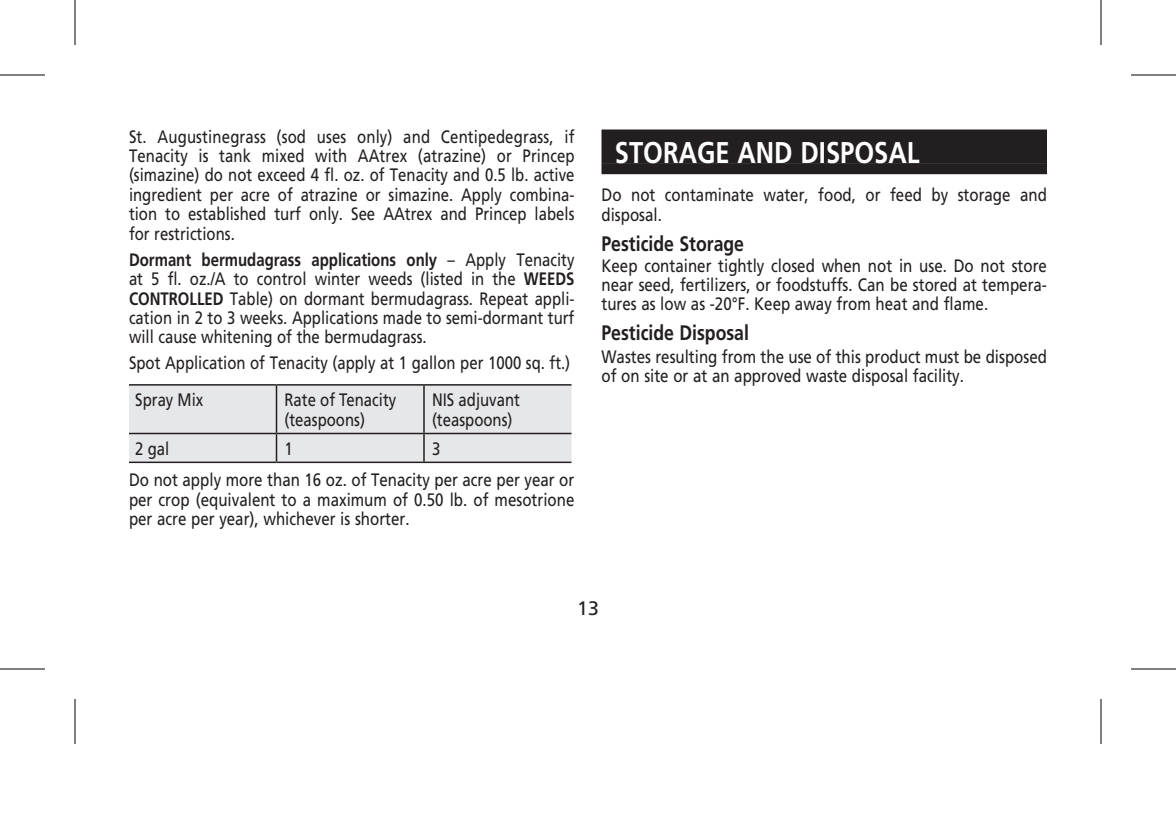
<style>
.page{position:relative;width:1176px;height:831px;background:#fff}
.page>*{position:absolute;margin:0;border:0;box-sizing:border-box;transform-origin:0 0}
.t1{font:700 30px "Frutiger";color:#fff;scale:.85 1}
.t2{font:700 21px "Frutiger";color:#231f20;scale:.84 1}
.t3{font:19.5px "Frutiger";color:#231f20}
.t4{font:18px/19.5px "Frutiger";color:#231f20;scale:.83 1}
.t5{font:18px/19.8px "Frutiger";color:#231f20;scale:.84 1}
.s1{font-weight:700}
</style>
<div class="page">
<hr style="left:129px;top:384px;width:148px;height:2px;background:#231f20">
<hr style="left:277px;top:384px;width:147px;height:2px;background:#231f20">
<hr style="left:424px;top:384px;width:148px;height:2px;background:#231f20">
<svg style="left:129px;top:385px;width:443px;height:77px;background:#dfe0e2"></svg>
<hr style="left:424px;top:433px;width:148px;height:1px;background:#231f20">
<hr style="left:423px;top:434px;width:2px;height:28px;background:#231f20">
<hr style="left:129px;top:462px;width:148px;height:1px;background:#231f20">
<hr style="left:277px;top:462px;width:147px;height:1px;background:#231f20">
<hr style="left:424px;top:462px;width:148px;height:1px;background:#231f20">
<div style="left:602px;top:129px;width:445px;height:34px;background:#231f20"></div>
<div style="left:602px;top:163px;width:445px;height:11px;background:#231f20"></div>
<hr style="left:0;top:74px;width:45px;height:2px;background:#000">
<hr style="left:1131px;top:74px;width:45px;height:2px;background:#000">
<hr style="left:0;top:668px;width:45px;height:2px;background:#000">
<hr style="left:1131px;top:668px;width:45px;height:2px;background:#000">
<hr style="left:74px;top:0;width:2px;height:45px;background:#000">
<hr style="left:74px;top:699px;width:2px;height:45px;background:#000">
<hr style="left:1100px;top:0;width:2px;height:45px;background:#000">
<hr style="left:1100px;top:699px;width:2px;height:45px;background:#000">
<p class="t4" style="left:129px;top:127px;width:539px;text-align:justify">St. Augustinegrass (sod uses only) and Centipedegrass, if Tenacity is tank mixed with AAtrex (atrazine) or Princep (simazine) do not exceed 4 fl. oz. of Tenacity and 0.5 lb. active ingredient per acre of atrazine or simazine. Apply combina&shy;tion to established turf only. See AAtrex and Princep labels for restrictions.</p>
<p class="t4" style="left:129px;top:250px;width:538px;text-align:justify"><span class="s1">Dormant bermudagrass applications only</span> – Apply Tenacity at 5 fl. oz./A to control winter weeds (listed in the <span class="s1">WEEDS CONTROLLED</span> Table) on dormant bermudagrass. Repeat appli&shy;cation in 2 to 3 weeks. Applications made to semi-dormant turf will cause whitening of the bermudagrass.</p>
<p class="t4" style="left:135px;top:344px;width:526px;line-height:36.9px;text-indent:-6px">Spot Application of Tenacity (apply at 1 gallon per 1000 sq. ft.)<br>Spray Mix</p>
<p class="t4" style="left:284px;top:390px;width:136px">Rate of Tenacity (teaspoons)</p>
<p class="t4" style="left:432px;top:390px;width:108px">NIS adjuvant (teaspoons)</p>
<p class="t4" style="left:135px;top:439px;width:43px">2 gal</p>
<p class="t4" style="left:285px;top:439px;width:12px">1</p>
<p class="t4" style="left:129px;top:433px;width:538px;line-height:31.2px;text-indent:303px">3<br>Do not apply more than 16 oz. of Tenacity per acre per year or</p>
<p class="t5" style="left:129px;top:490px;width:532px">per crop (equivalent to a maximum of 0.50 lb. of mesotrione per acre per year), whichever is shorter.</p>
<h1 class="t1" style="left:615px;top:135px;width:360px">STORAGE AND DISPOSAL</h1>
<p class="t5" style="left:602px;top:185px;width:532px">Do not contaminate water, food, or feed by storage and disposal.</p>
<p class="t2" style="left:602px;top:231px;width:171px">Pesticide Storage</p>
<p class="t5" style="left:602px;top:257px;width:532px;line-height:18.9px;text-align:justify">Keep container tightly closed when not in use. Do not store near seed, fertilizers, or foodstuffs. Can be stored at tempera&shy;tures as low as -20°F. Keep away from heat and flame.</p>
<p class="t2" style="left:602px;top:320px;width:177px">Pesticide Disposal</p>
<p class="t5" style="left:602px;top:347px;width:532px">Wastes resulting from the use of this product must be disposed of on site or at an approved waste disposal facility.</p>
<p class="t3" style="left:577px;top:596px;width:23px">13</p>
</div>
